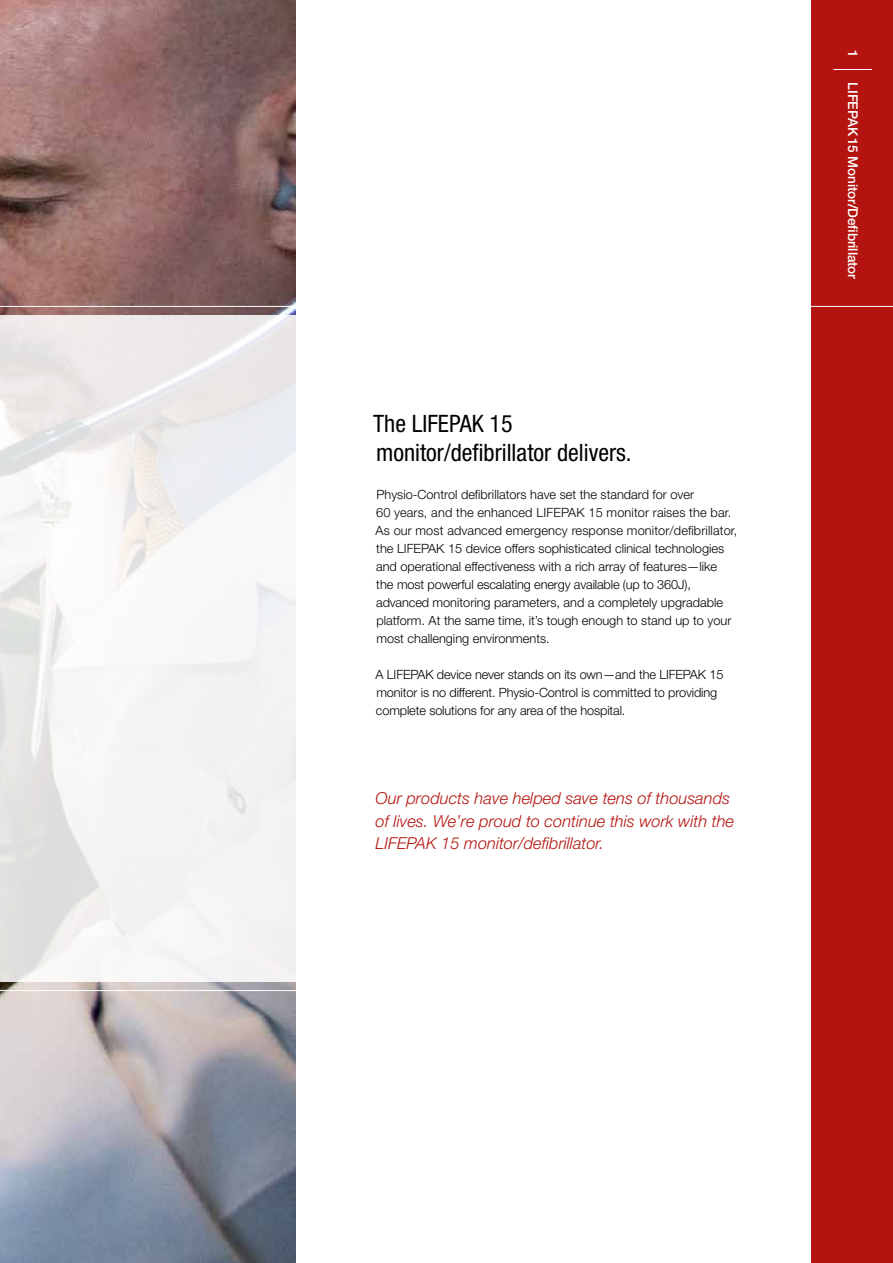
<style>
.page{position:relative;width:893px;height:1263px;background:#fff}
.page>*{position:absolute;margin:0;border:0;box-sizing:border-box;transform-origin:0 0}
.t1{font:condensed 24px/28.8px "Helvetica Neue LT Std";color:#000}
.t2{font:italic 300 16.5px/22.5px "Helvetica Neue LT Std";color:#b4140f}
.t3{font:500 13.5px "Helvetica Neue LT Std";letter-spacing:-.01em;color:#fff}
.t4{font:300 12.75px/18px "Helvetica Neue LT Std";color:#000}
</style>
<div class="page">
<div style="left:812px;top:0;width:81px;height:1263px;background:#b4140f"></div>
<img style="left:0;top:0;width:295px;height:1263px">
<svg style="left:0;top:315px;width:296px;height:666px;fill:#f3f3f3"></svg>
<hr style="left:0;top:306px;width:304px;height:1px;background:#fff">
<hr style="left:0;top:990px;width:304px;height:1px;background:#fff">
<hr style="left:806px;top:306px;width:87px;height:1px;background:#fff">
<hr style="left:833px;top:69px;width:39px;height:1px;background:#fff">
<h1 class="t1" style="left:373px;top:409px;width:260px">The LIFEPAK 15 monitor/defibrillator delivers.</h1>
<p class="t4" style="left:376px;top:485px;width:363px">Physio-Control defibrillators have set the standard for over<br>60 years, and the enhanced LIFEPAK 15 monitor raises the bar.<br>As our most advanced emergency response monitor/defibrillator, the LIFEPAK 15 device offers sophisticated clinical technologies and operational effectiveness with a rich array of features—like<br>the most powerful escalating energy available (up to 360J), advanced monitoring parameters, and a completely upgradable platform. At the same time, it’s tough enough to stand up to your most challenging environments.</p>
<p class="t4" style="left:376px;top:665px;width:349px">A LIFEPAK device never stands on its own—and the LIFEPAK 15 monitor is no different. Physio-Control is committed to providing complete solutions for any area of the hospital.</p>
<p class="t2" style="left:376px;top:787px;width:360px">Our products have helped save tens of thousands of lives. We’re proud to continue this work with the<br>LIFEPAK 15 monitor/defibrillator.</p>
<p class="t3" style="left:861px;top:50px;width:9px;rotate:90deg">1</p>
<p class="t3" style="left:861px;top:82px;width:198px;rotate:90deg">LIFEPAK 15 Monitor/Defibrillator</p>
</div>
